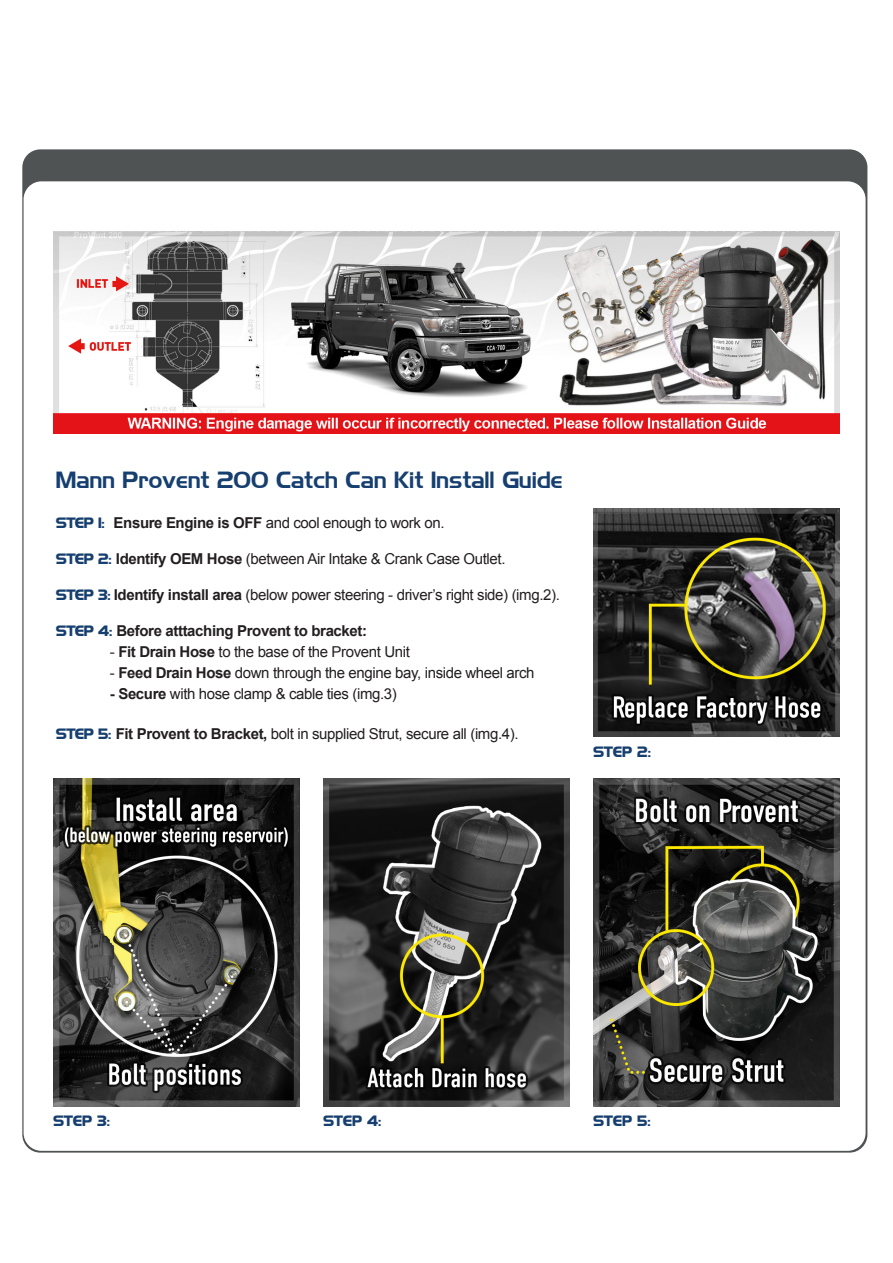
<style>
.page{position:relative;width:893px;height:1263px;background:#fff}
.page>*{position:absolute;margin:0;border:0;box-sizing:border-box;transform-origin:0 0}
.t1{font:21px "Highland Gothic FLF";color:#163f70}
.t2{font:15px "Arial";letter-spacing:-.025em;color:#231f20}
.t3{font:700 15px "Arial";letter-spacing:-.025em;color:#231f20}
.t4{font:700 13.5px "Highland Gothic FLF";letter-spacing:-.05em;color:#163f70}
.s1{font-family:"Highland Gothic FLF";font-weight:700;font-size:13.5px;color:#163f70}
.s2{font-weight:700}
.s3{font-family:"Highland Gothic FLF";font-size:13.5px;color:#163f70}
</style>
<div class="page">
<div style="left:22px;top:149px;width:845px;height:1003px;background:#505354;border-radius:18px"></div>
<div style="left:24px;top:181px;width:841px;height:970px;background:#fff"></div>
<img style="left:53px;top:232px;width:787px;height:202px">
<img style="left:593px;top:778px;width:247px;height:329px">
<img style="left:53px;top:778px;width:247px;height:329px">
<img style="left:323px;top:778px;width:247px;height:329px">
<img style="left:593px;top:508px;width:247px;height:228px">
<p class="t1" style="left:56px;top:465px;width:508px">Mann Provent 200 Catch Can Kit Install Guide</p>
<p class="t2" style="left:56px;top:512px;width:390px"><span class="s1">STEP 1:</span> <span class="s2">Ensure Engine is OFF</span> and cool enough to work on.</p>
<p class="t2" style="left:56px;top:548px;width:451px"><span class="s1">STEP 2:</span> <span class="s2">Identify OEM Hose</span> (between Air Intake &amp; Crank Case Outlet.</p>
<p class="t2" style="left:56px;top:584px;width:505px"><span class="s1">STEP 3:</span> <span class="s2">Identify install area</span> (below power steering - driver’s right side) (img.2).</p>
<p class="t3" style="left:56px;top:620px;width:313px"><span class="s3">STEP 4:</span> Before atttaching Provent to bracket:</p>
<p class="t2" style="left:110px;top:641px;width:302px">- <span class="s2">Fit Drain Hose</span> to the base of the Provent Unit</p>
<p class="t2" style="left:110px;top:662px;width:426px">- <span class="s2">Feed Drain Hose</span> down through the engine bay, inside wheel arch</p>
<p class="t2" style="left:110px;top:683px;width:288px"><span class="s2">- Secure</span> with hose clamp &amp; cable ties (img.3)</p>
<p class="t2" style="left:56px;top:724px;width:464px"><span class="s1">STEP 5:</span> <span class="s2">Fit Provent to Bracket,</span> bolt in supplied Strut, secure all (img.4).</p>
<p class="t4" style="left:593px;top:742px;width:59px">STEP 2:</p>
<p class="t4" style="left:53px;top:1111px;width:58px">STEP 3:</p>
<p class="t4" style="left:323px;top:1111px;width:60px">STEP 4:</p>
<p class="t4" style="left:593px;top:1111px;width:59px">STEP 5:</p>
</div>
